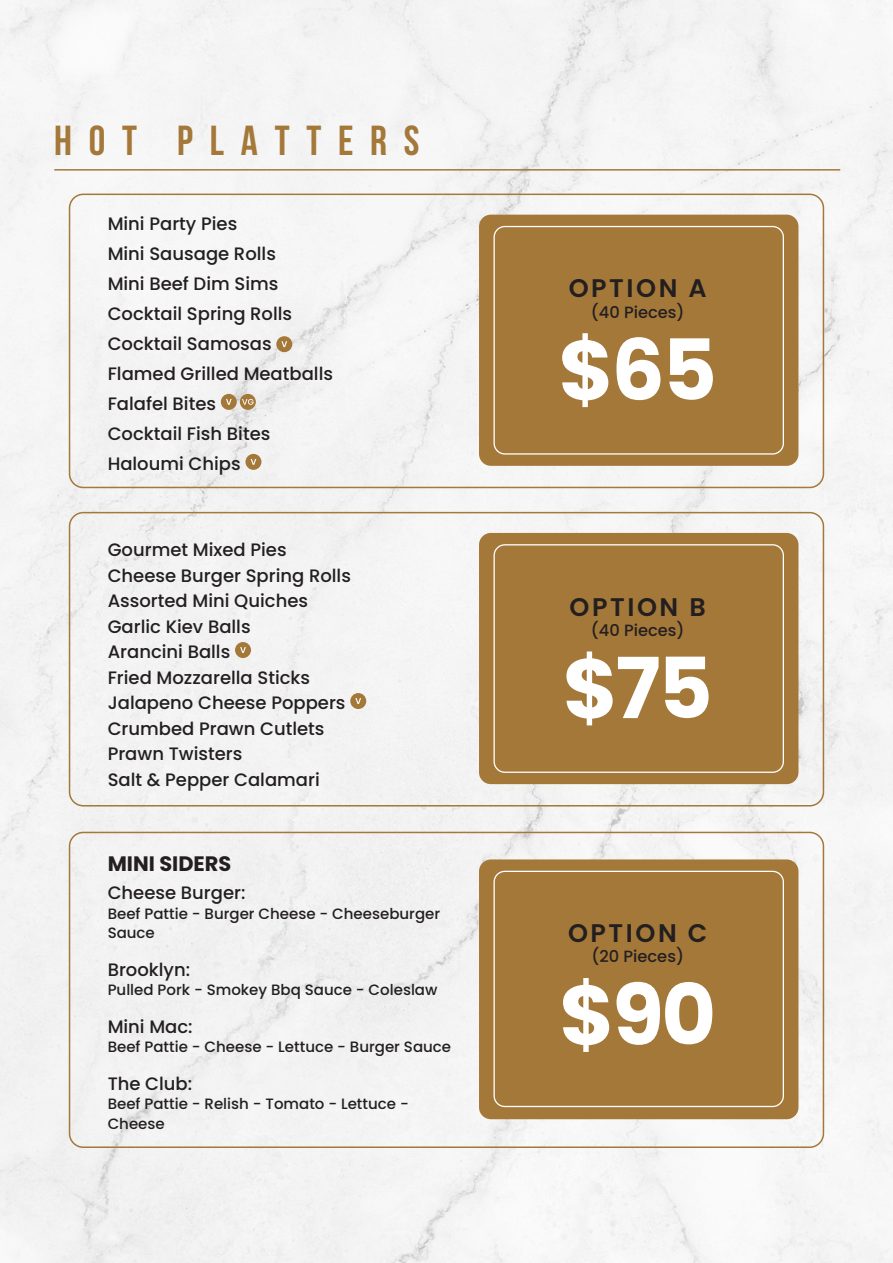
<style>
.page{position:relative;width:893px;height:1263px;background:#f3f3f3}
.page>*{position:absolute;margin:0;border:0;box-sizing:border-box;transform-origin:0 0}
.t1{font:700 84.15px "Poppins";color:#fff}
.t2{font:700 42px "Bebas Neue";letter-spacing:.4em;color:#a47839}
.t3{font:600 25.5px "Poppins";letter-spacing:.1em;color:#231f20}
.t4{font:700 20.85px "Poppins";color:#231f20}
.t5{font:500 18px "Poppins";color:#231f20}
.t6{font:500 16.35px "Poppins";color:#231f20}
.t7{font:500 15px/19.5px "Poppins";color:#231f20}
</style>
<div class="page">
<hr style="left:55px;top:169px;width:785px;height:2px;background:#a47839">
<div style="left:69px;top:194px;width:755px;height:294px;border:2px solid #a47839;border-radius:14px"></div>
<div style="left:276px;top:336px;width:16px;height:16px;background:#a47839;border-radius:50%"></div>
<svg style="left:281px;top:341px;width:6px;height:6px"></svg>
<div style="left:221px;top:394px;width:16px;height:16px;background:#a47839;border-radius:50%"></div>
<svg style="left:226px;top:399px;width:6px;height:6px"></svg>
<div style="left:240px;top:394px;width:16px;height:16px;background:#a47839;border-radius:50%"></div>
<svg style="left:242px;top:399px;width:12px;height:6px"></svg>
<div style="left:245px;top:454px;width:16px;height:16px;background:#a47839;border-radius:50%"></div>
<svg style="left:251px;top:459px;width:5px;height:6px"></svg>
<div style="left:69px;top:512px;width:755px;height:294px;border:2px solid #a47839;border-radius:14px"></div>
<div style="left:235px;top:642px;width:16px;height:16px;background:#a47839;border-radius:50%"></div>
<svg style="left:240px;top:647px;width:6px;height:6px"></svg>
<div style="left:350px;top:693px;width:16px;height:16px;background:#a47839;border-radius:50%"></div>
<svg style="left:355px;top:698px;width:6px;height:6px"></svg>
<div style="left:69px;top:832px;width:755px;height:316px;border:2px solid #a47839;border-radius:14px"></div>
<div style="left:479px;top:215px;width:319px;height:251px;background:#a47839;border-radius:12px"></div>
<div style="left:493px;top:226px;width:291px;height:229px;border:1px solid #fff;border-radius:11px"></div>
<div style="left:479px;top:533px;width:319px;height:251px;background:#a47839;border-radius:12px"></div>
<div style="left:493px;top:544px;width:291px;height:229px;border:1px solid #fff;border-radius:11px"></div>
<div style="left:479px;top:859px;width:319px;height:260px;background:#a47839;border-radius:12px"></div>
<div style="left:493px;top:871px;width:291px;height:236px;border:1px solid #fff;border-radius:11px"></div>
<p class="t2" style="left:54px;top:118px;width:367px">HOT PLATTERS</p>
<p class="t5" style="left:108px;top:213px;width:131px">Mini Party Pies</p>
<p class="t5" style="left:108px;top:243px;width:170px">Mini Sausage Rolls</p>
<p class="t5" style="left:108px;top:273px;width:172px">Mini Beef Dim Sims</p>
<p class="t5" style="left:108px;top:303px;width:186px">Cocktail Spring Rolls</p>
<p class="t5" style="left:108px;top:333px;width:165px">Cocktail Samosas</p>
<p class="t5" style="left:108px;top:363px;width:227px">Flamed Grilled Meatballs</p>
<p class="t5" style="left:108px;top:393px;width:110px">Falafel Bites</p>
<p class="t5" style="left:108px;top:423px;width:164px">Cocktail Fish Bites</p>
<p class="t5" style="left:108px;top:453px;width:135px">Haloumi Chips</p>
<p class="t5" style="left:108px;top:539px;width:180px">Gourmet Mixed Pies</p>
<p class="t5" style="left:108px;top:565px;width:245px">Cheese Burger Spring Rolls</p>
<p class="t5" style="left:108px;top:590px;width:202px">Assorted Mini Quiches</p>
<p class="t5" style="left:108px;top:616px;width:144px">Garlic Kiev Balls</p>
<p class="t5" style="left:108px;top:641px;width:124px">Arancini Balls</p>
<p class="t5" style="left:108px;top:667px;width:204px">Fried Mozzarella Sticks</p>
<p class="t5" style="left:108px;top:692px;width:239px">Jalapeno Cheese Poppers</p>
<p class="t5" style="left:108px;top:718px;width:218px">Crumbed Prawn Cutlets</p>
<p class="t5" style="left:108px;top:743px;width:136px">Prawn Twisters</p>
<p class="t5" style="left:108px;top:769px;width:214px">Salt &amp; Pepper Calamari</p>
<p class="t4" style="left:108px;top:851px;width:125px">MINI SIDERS</p>
<p class="t5" style="left:108px;top:882px;width:139px">Cheese Burger:</p>
<p class="t7" style="left:108px;top:904px;width:334px">Beef Pattie - Burger Cheese - Cheeseburger</p>
<p class="t7" style="left:108px;top:923px;width:49px">Sauce</p>
<p class="t5" style="left:108px;top:959px;width:84px">Brooklyn:</p>
<p class="t7" style="left:108px;top:980px;width:331px">Pulled Pork - Smokey Bbq Sauce - Coleslaw</p>
<p class="t5" style="left:108px;top:1016px;width:87px">Mini Mac:</p>
<p class="t7" style="left:108px;top:1037px;width:345px">Beef Pattie - Cheese - Lettuce - Burger Sauce</p>
<p class="t5" style="left:108px;top:1073px;width:86px">The Club:</p>
<p class="t7" style="left:108px;top:1094px;width:303px">Beef Pattie - Relish - Tomato - Lettuce -<br>Cheese</p>
<p class="t3" style="left:569px;top:274px;width:140px">OPTION A</p>
<p class="t6" style="left:591px;top:302px;width:95px">(40 Pieces)</p>
<p class="t1" style="left:558px;top:321px;width:160px">$65</p>
<p class="t3" style="left:570px;top:592px;width:138px">OPTION B</p>
<p class="t6" style="left:591px;top:621px;width:95px">(40 Pieces)</p>
<p class="t1" style="left:563px;top:640px;width:151px">$75</p>
<p class="t3" style="left:568px;top:918px;width:141px">OPTION C</p>
<p class="t6" style="left:591px;top:947px;width:94px">(20 Pieces)</p>
<p class="t1" style="left:559px;top:966px;width:158px">$90</p>
</div>
